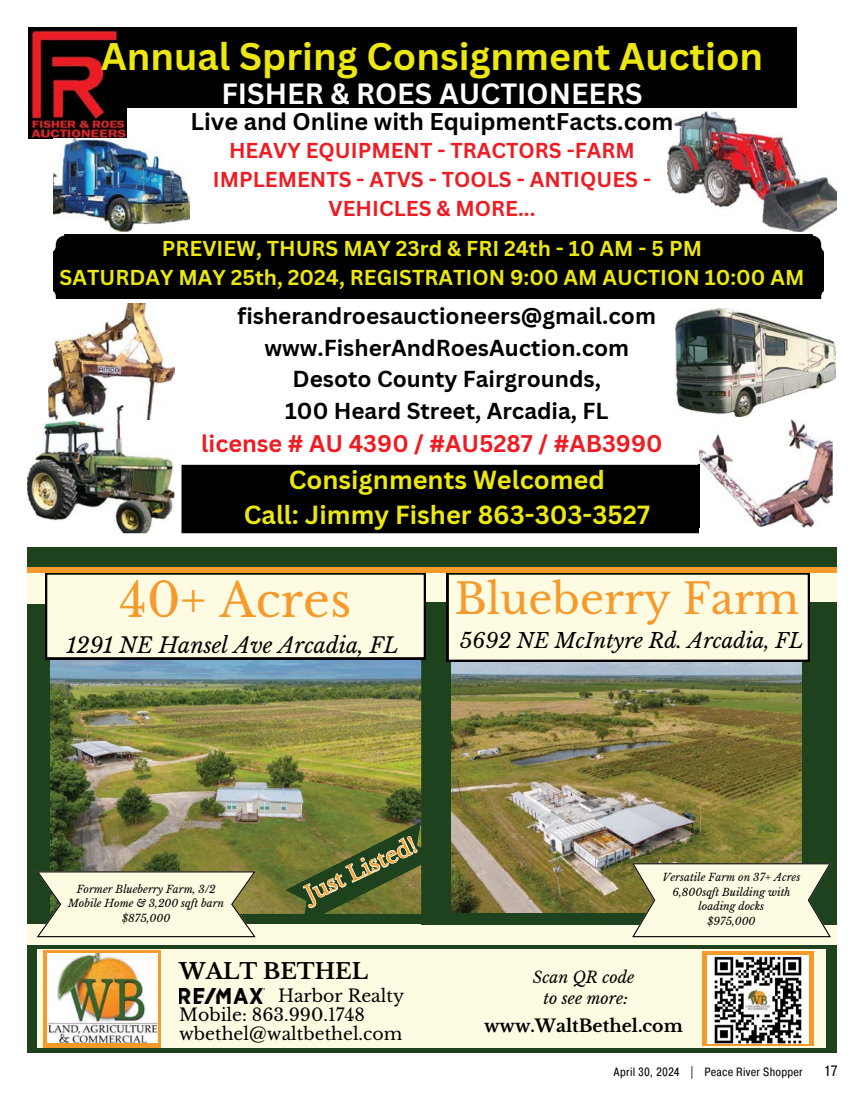
<style>
.page{position:relative;width:864px;height:1107px;background:#fff}
.page>*{position:absolute;margin:0;border:0;box-sizing:border-box;transform-origin:0 0}
.t1{font:46.8px "Libre Baskerville";color:#f59a2b}
.t2{font:41.85px "Libre Baskerville";color:#f59a2b}
.t3{font:700 37.5px "Canva Sans";color:#ebe70f}
.t4{font:700 28.5px "Canva Sans";color:#fff}
.t5{font:700 25.5px/34.8px "Canva Sans";color:#ebe70f;text-align:center}
.t6{font:700 23.55px "Canva Sans";color:#000}
.t7{font:700 23.55px "Canva Sans";color:#ed1d24}
.t8{font:700 22.5px/31.5px "Canva Sans";color:#000;text-align:center}
.t9{font:700 21.6px "Libre Baskerville";color:#000}
.t10{font:21.45px "Libre Baskerville";color:#f59a2b}
.t11{font:italic 21.3px "Libre Baskerville";color:#000}
.t12{font:700 21px/29.2px "Canva Sans";color:#ebe70f;text-align:center}
.t13{font:700 21px/29.2px "Canva Sans";color:#ed1d24;text-align:center}
.t14{font:italic 20.55px "Libre Baskerville";color:#000}
.t15{font:17.25px/19px "Libre Baskerville";color:#000}
.t16{font:700 17.25px "Libre Baskerville";color:#000}
.t17{font:italic 15.9px/21.5px "Libre Baskerville";color:#000;text-align:center}
.t18{font:15px "Pragmatica Cond";color:#000}
.t19{font:12px "Pragmatica Cond";letter-spacing:.015em;color:#000}
.t20{font:italic 10.5px/14.5px "Libre Baskerville";color:#000;text-align:center}
</style>
<div class="page">
<div style="left:27px;top:547px;width:810px;height:506px;background:#fefbe3"></div>
<div style="left:27px;top:945px;width:810px;height:108px;background:#1d421d"></div>
<div style="left:37px;top:949px;width:788px;height:98px;background:#fefbe3"></div>
<svg style="left:44px;top:950px;width:117px;height:97px;background:#f2a84e"></svg>
<img style="left:47px;top:954px;width:110px;height:88px">
<img style="left:179px;top:989px;width:86px;height:14px">
<div style="left:421px;top:602px;width:416px;height:322px;background:#1d421d"></div>
<img style="left:452px;top:662px;width:350px;height:251px">
<div style="left:27px;top:605px;width:404px;height:319px;background:#1d421d"></div>
<img style="left:50px;top:662px;width:371px;height:252px">
<svg style="left:37px;top:871px;width:219px;height:66px"></svg>
<svg style="left:632px;top:863px;width:199px;height:74px"></svg>
<div style="left:27px;top:547px;width:810px;height:21px;background:#1d421d"></div>
<svg style="left:27px;top:568px;width:810px;height:94px"></svg>
<div style="left:702px;top:951px;width:112px;height:95px;background:#f59a2b"></div>
<img style="left:708px;top:956px;width:101px;height:88px">
<svg style="left:286px;top:822px;width:136px;height:92px"></svg>
<img style="left:27px;top:420px;width:147px;height:113px">
<img style="left:48px;top:304px;width:126px;height:116px">
<img style="left:667px;top:111px;width:170px;height:121px">
<img style="left:676px;top:308px;width:160px;height:108px">
<img style="left:699px;top:419px;width:134px;height:108px">
<div style="left:126px;top:27px;width:670px;height:81px;background:#000"></div>
<img style="left:28px;top:27px;width:98px;height:111px">
<div style="left:182px;top:465px;width:517px;height:68px;background:#000"></div>
<img style="left:699px;top:465px;width:1px;height:62px">
<div style="left:54px;top:235px;width:769px;height:64px;background:#000"></div>
<img style="left:54px;top:138px;width:136px;height:94px">
<h3 class="t3" style="left:101px;top:34px;width:664px">Annual Spring Consignment Auction</h3>
<h3 class="t4" style="left:221px;top:77px;width:423px">FISHER &amp; ROES AUCTIONEERS</h3>
<h3 class="t6" style="left:191px;top:107px;width:484px">Live and Online with EquipmentFacts.com</h3>
<h3 class="t13" style="left:213px;top:136px;width:440px">HEAVY EQUIPMENT - TRACTORS -FARM<br>IMPLEMENTS - ATVS - TOOLS - ANTIQUES -<br>VEHICLES &amp; MORE...</h3>
<h3 class="t12" style="left:60px;top:234px;width:746px">PREVIEW, THURS MAY 23rd &amp; FRI 24th - 10 AM - 5 PM<br>SATURDAY MAY 25th, 2024, REGISTRATION 9:00 AM AUCTION 10:00 AM</h3>
<h3 class="t8" style="left:238px;top:301px;width:420px">fisherandroesauctioneers@gmail.com www.FisherAndRoesAuction.com<br>Desoto County Fairgrounds,<br>100 Heard Street, Arcadia, FL</h3>
<h3 class="t7" style="left:201px;top:430px;width:463px">license # AU 4390 / #AU5287 / #AB3990</h3>
<h3 class="t5" style="left:244px;top:463px;width:408px">Consignments Welcomed<br>Call: Jimmy Fisher 863-303-3527</h3>
<h1 class="t1" style="left:120px;top:571px;width:233px">40+ Acres</h1>
<h3 class="t11" style="left:66px;top:633px;width:334px">1291 NE Hansel Ave Arcadia, FL</h3>
<h2 class="t2" style="left:455px;top:573px;width:346px">Blueberry Farm</h2>
<h3 class="t14" style="left:460px;top:629px;width:345px">5692 NE McIntyre Rd. Arcadia, FL</h3>
<h3 class="t10" style="left:301px;top:883px;width:122px;rotate:-25deg">Just Listed!</h3>
<p class="t20" style="left:68px;top:882px;width:157px">Former Blueberry Farm, 3/2<br>Mobile Home &amp; 3,200 sqft barn $875,000</p>
<p class="t20" style="left:663px;top:870px;width:139px">Versatile Farm on 37+ Acres<br>6,800sqft Building with loading docks<br>$975,000</p>
<h3 class="t9" style="left:179px;top:958px;width:190px">WALT BETHEL</h3>
<h3 class="t15" style="left:278px;top:986px;width:128px">Harbor Realty</h3>
<h3 class="t16" style="left:484px;top:1015px;width:200px">www.WaltBethel.com</h3>
<h3 class="t17" style="left:533px;top:967px;width:103px">Scan QR code to see more:</h3>
<h3 class="t15" style="left:179px;top:1005px;width:225px">Mobile: 863.990.1748 wbethel@waltbethel.com</h3>
<p class="t19" style="left:614px;top:1064px;width:191px">April 30, 2024 | Peace River Shopper</p>
<h3 class="t18" style="left:824px;top:1061px;width:15px">17</h3>
</div>
